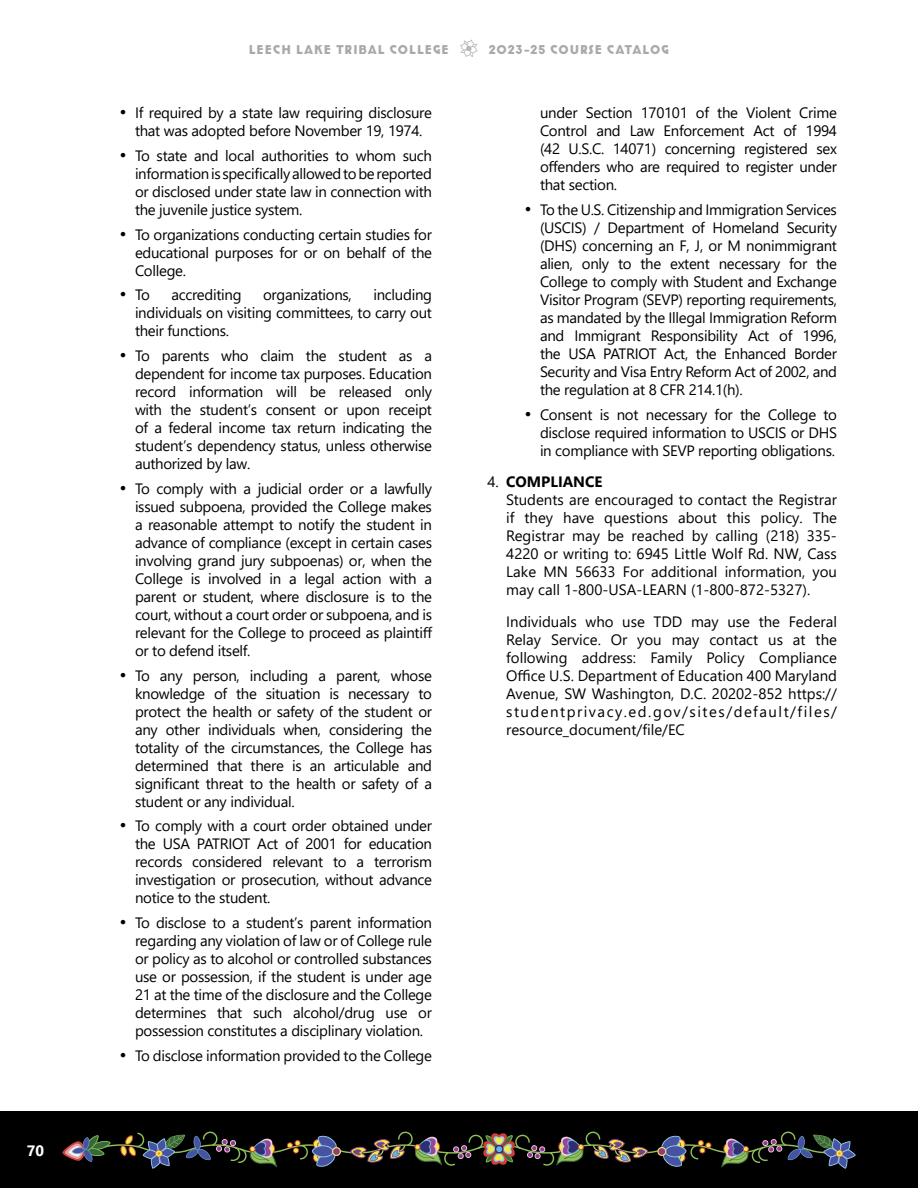
<style>
.page{position:relative;width:918px;height:1188px;background:#fff}
.page>*{position:absolute;margin:0;border:0;box-sizing:border-box;transform-origin:0 0}
.t1{font:15px/18px "Segoe UI";letter-spacing:-.02em;color:#000;text-align:justify}
.t2{font:15px/18px "Segoe UI";color:#000}
.t3{font:700 15px "Segoe UI";color:#fff}
.t4{font:800 12px "Cocotte Alternate";letter-spacing:.075em;color:#a7a9ac}
.s1{font-family:"Flowers St";font-weight:400;font-size:15px}
.s2{font-size:18px}
.s3{font-weight:700}
</style>
<div class="page">
<div style="left:0;top:1112px;width:918px;height:76px;background:#000"></div>
<img style="left:62px;top:1132px;width:794px;height:37px">
<p class="t3" style="left:27px;top:1136px;width:19px">70</p>
<p class="t4" style="left:249px;top:41px;width:422px">LEECH LAKE TRIBAL COLLEGE <span class="s1">H</span> 2023-25 COURSE CATALOG</p>
<p class="t1" style="left:119px;top:102px;width:314px;text-align:center"><span class="s2">•</span> If required by a state law requiring disclosure that was adopted before November 19, 1974.</p>
<p class="t1" style="left:135px;top:145px;width:299px;text-indent:-16px"><span class="s2">•</span> To state and local authorities to whom such information is specifically allowed to be reported or disclosed under state law in connection with the juvenile justice system.</p>
<p class="t1" style="left:135px;top:224px;width:299px;text-indent:-16px"><span class="s2">•</span> To organizations conducting certain studies for educational purposes for or on behalf of the College.</p>
<p class="t1" style="left:119px;top:285px;width:32px"><span class="s2">•</span> To</p>
<p class="t1" style="left:171px;top:285px;width:72px">accrediting</p>
<p class="t1" style="left:263px;top:285px;width:90px">organizations,</p>
<p class="t1" style="left:135px;top:285px;width:299px;text-indent:238px">including individuals on visiting committees, to carry out their functions.</p>
<p class="t1" style="left:135px;top:345px;width:299px;text-indent:-16px"><span class="s2">•</span> To parents who claim the student as a dependent for income tax purposes. Education record information will be released only with the student’s consent or upon receipt of a federal income tax return indicating the student’s dependency status, unless otherwise authorized by law.</p>
<p class="t1" style="left:135px;top:478px;width:299px;text-indent:-16px"><span class="s2">•</span> To comply with a judicial order or a lawfully issued subpoena, provided the College makes a reasonable attempt to notify the student in advance of compliance (except in certain cases involving grand jury subpoenas) or, when the College is involved in a legal action with a parent or student, where disclosure is to the court, without a court order or subpoena, and is relevant for the College to proceed as plaintiff or to defend itself.</p>
<p class="t1" style="left:135px;top:665px;width:299px;text-indent:-16px"><span class="s2">•</span> To any person, including a parent, whose knowledge of the situation is necessary to protect the health or safety of the student or any other individuals when, considering the totality of the circumstances, the College has determined that there is an articulable and significant threat to the health or safety of a student or any individual.</p>
<p class="t1" style="left:135px;top:816px;width:299px;text-indent:-16px"><span class="s2">•</span> To comply with a court order obtained under the USA PATRIOT Act of 2001 for education records considered relevant to a terrorism investigation or prosecution, without advance notice to the student.</p>
<p class="t1" style="left:135px;top:912px;width:299px;text-indent:-16px"><span class="s2">•</span> To disclose to a student’s parent information regarding any violation of law or of College rule or policy as to alcohol or controlled substances use or possession, if the student is under age 21 at the time of the disclosure and the College determines that such alcohol/drug use or possession constitutes a disciplinary violation.</p>
<p class="t1" style="left:119px;top:1045px;width:314px"><span class="s2">•</span> To disclose information provided to the College</p>
<p class="t1" style="left:540px;top:102px;width:299px">under Section 170101 of the Violent Crime Control and Law Enforcement Act of 1994 (42 U.S.C. 14071) concerning registered sex offenders who are required to register under that section.</p>
<p class="t1" style="left:540px;top:199px;width:299px;text-indent:-16px"><span class="s2">•</span> To the U.S. Citizenship and Immigration Services (USCIS) / Department of Homeland Security (DHS) concerning an F, J, or M nonimmigrant alien, only to the extent necessary for the College to comply with Student and Exchange Visitor Program (SEVP) reporting requirements, as mandated by the Illegal Immigration Reform and Immigrant Responsibility Act of 1996, the USA PATRIOT Act, the Enhanced Border Security and Visa Entry Reform Act of 2002, and the regulation at 8 CFR 214.1(h).</p>
<p class="t1" style="left:540px;top:404px;width:299px;text-indent:-16px"><span class="s2">•</span> Consent is not necessary for the College to disclose required information to USCIS or DHS in compliance with SEVP reporting obligations.</p>
<p class="t2" style="left:506px;top:471px;width:332px;text-indent:-19px">4. <span class="s3">COMPLIANCE<br></span>Students are encouraged to contact the Registrar if they have questions about this policy. The Registrar may be reached by calling (218) 335- 4220 or writing to: 6945 Little Wolf Rd. NW, Cass Lake MN 56633 For additional information, you may call 1-800-USA-LEARN (1-800-872-5327).</p>
<p class="t1" style="left:506px;top:611px;width:332px">Individuals who use TDD may use the Federal Relay Service. Or you may contact us at the following address: Family Policy Compliance Office U.S. Department of Education 400 Maryland Avenue, SW Washington, D.C. 20202-852 https:// studentprivacy.ed.gov/sites/default/files/ resource_document/file/EC</p>
</div>
